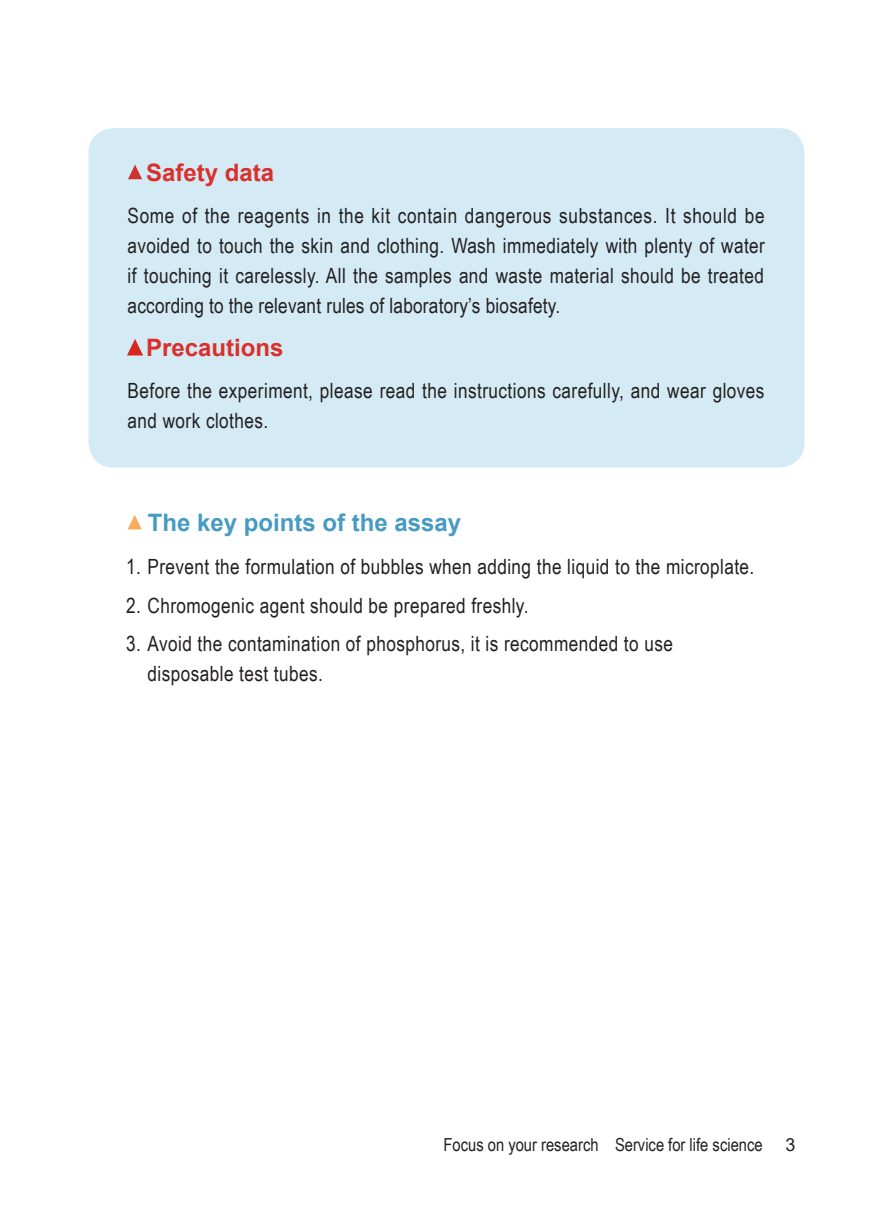
<style>
.page{position:relative;width:893px;height:1208px;background:#fff}
.page>*{position:absolute;margin:0;border:0;box-sizing:border-box;transform-origin:0 0}
.t1{font:700 24px "Arial";color:#469bc3}
.t2{font:700 24px "Arial";color:#da302c}
.t3{font:21px/30px "Arial Narrow";letter-spacing:.02em;color:#231f20}
.t4{font:18px "Arial Narrow";color:#231f20}
.t5{font:18px "Arial";color:#231f20}
</style>
<div class="page">
<svg style="left:88px;top:128px;width:703px;height:402px"></svg>
<p class="t2" style="left:146px;top:155px;width:130px">Safety data</p>
<p class="t3" style="left:128px;top:199px;width:639px;text-align:justify">Some of the reagents in the kit contain dangerous substances. It should be avoided to touch the skin and clothing. Wash immediately with plenty of water if touching it carelessly. All the samples and waste material should be treated according to the relevant rules of laboratory’s biosafety.</p>
<p class="t2" style="left:146px;top:330px;width:139px">Precautions</p>
<p class="t3" style="left:128px;top:374px;width:638px">Before the experiment, please read the instructions carefully, and wear gloves and work clothes.</p>
<p class="t1" style="left:148px;top:505px;width:315px">The key points of the assay</p>
<p class="t3" style="left:126px;top:551px;width:630px">1. Prevent the formulation of bubbles when adding the liquid to the microplate.</p>
<p class="t3" style="left:126px;top:589px;width:404px">2. Chromogenic agent should be prepared freshly.</p>
<p class="t3" style="left:148px;top:628px;width:527px;text-indent:-21px">3. Avoid the contamination of phosphorus, it is recommended to use disposable test tubes.</p>
<p class="t4" style="left:443px;top:1131px;width:321px">Focus on your research Service for life science</p>
<p class="t5" style="left:785px;top:1132px;width:12px">3</p>
</div>
